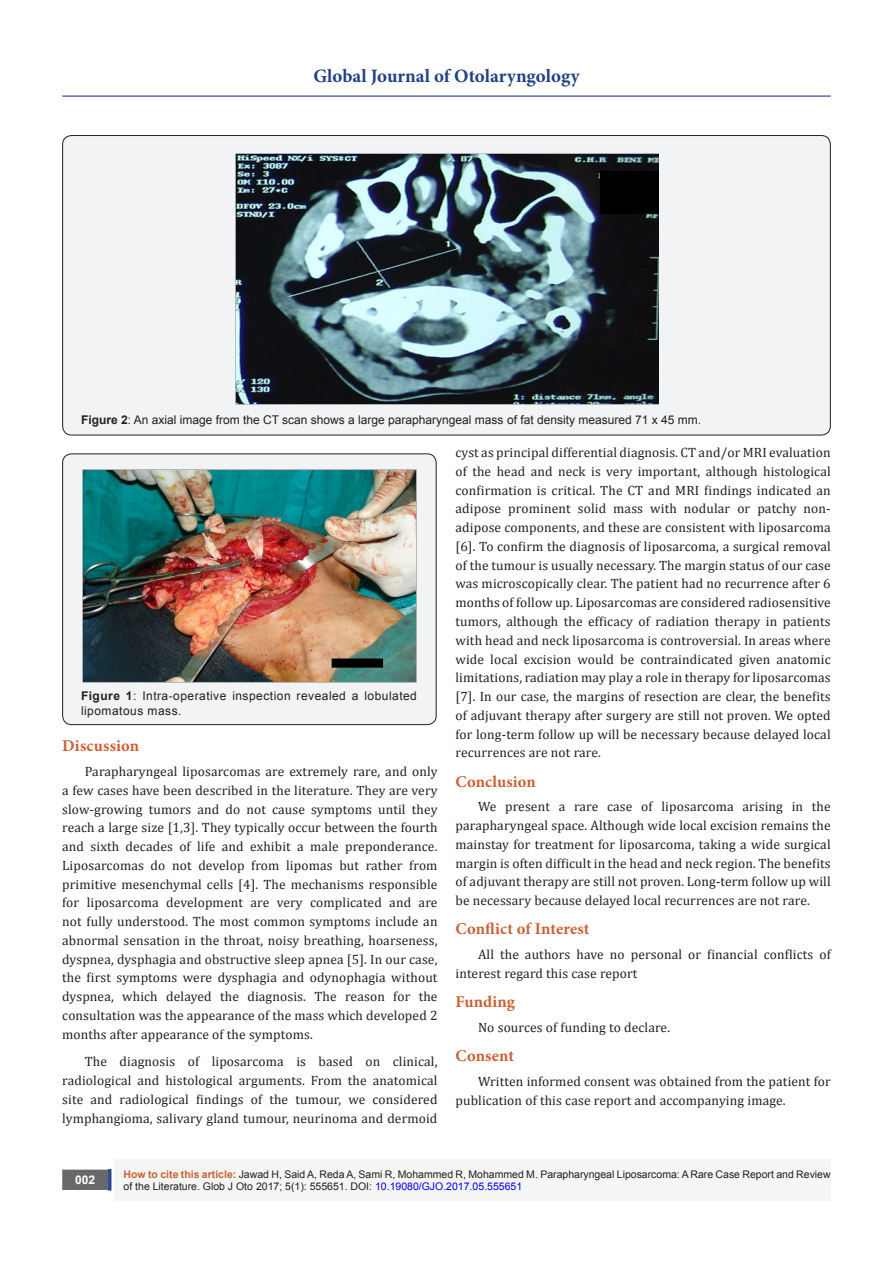
<style>
.page{position:relative;width:893px;height:1263px;background:#fff}
.page>*{position:absolute;margin:0;border:0;box-sizing:border-box;transform-origin:0 0}
.t1{font:700 18.9px "Minion Pro";color:#204186}
.No_Spacing{font:700 16.5px "Minion Pro";letter-spacing:.01em;color:#ca6035}
.No_Spacing-2{font:13.5px/18.8px "Cambria";letter-spacing:.01em;color:#231f20;text-align:justify}
.t2{font:12px "Arial";color:#231f20}
.t3{font:12px/14.4px "Arial";letter-spacing:.04em;color:#231f20}
.t4{font:700 12px "Arial";color:#fff}
.t5{font:10.5px/12.6px "Arial";color:#231f20}
.s1{font-weight:700}
.s2{font-weight:700;color:#ca6035}
.s3{color:#00f}
</style>
<div class="page">
<div style="left:115px;top:1160px;width:716px;height:41px;background:#f5f5f4"></div>
<div style="left:63px;top:1170px;width:44px;height:19px;background:#68676a"></div>
<div style="left:62px;top:1169px;width:46px;height:21px;border:2px solid #68676a"></div>
<div style="left:108px;top:1169px;width:3px;height:21px;background:#1c6d90;border:2px solid #253f8e"></div>
<hr style="left:62px;top:96px;width:769px;height:1px;background:#253f8e">
<div style="left:63px;top:136px;width:767px;height:299px;background:#f2f3f4;border-radius:9px"></div>
<img style="left:235px;top:153px;width:424px;height:251px">
<div style="left:63px;top:454px;width:373px;height:271px;background:#f2f3f4;border-radius:9px"></div>
<div style="left:62px;top:453px;width:375px;height:272px;border:1px solid #231f20;border-radius:9px"></div>
<img style="left:83px;top:469px;width:334px;height:214px">
<h1 class="t1" style="left:313px;top:63px;width:268px">Global Journal of Otolaryngology</h1>
<p class="t2" style="left:81px;top:412px;width:622px"><span class="s1">Figure 2</span>: An axial image from the CT scan shows a large parapharyngeal mass of fat density measured 71 x 45 mm.</p>
<p class="t3" style="left:81px;top:689px;width:337px"><span class="s1">Figure 1</span>: Intra-operative inspection revealed a lobulated lipomatous mass.</p>
<p class="No_Spacing" style="left:62px;top:734px;width:78px">Discussion</p>
<p class="No_Spacing-2" style="left:62px;top:762px;width:377px;text-indent:22px">Parapharyngeal liposarcomas are extremely rare, and only a few cases have been described in the literature. They are very slow-growing tumors and do not cause symptoms until they reach a large size [1,3]. They typically occur between the fourth and sixth decades of life and exhibit a male preponderance.<br>Liposarcomas do not develop from lipomas but rather from primitive mesenchymal cells [4]. The mechanisms responsible for liposarcoma development are very complicated and are not fully understood. The most common symptoms include an abnormal sensation in the throat, noisy breathing, hoarseness, dyspnea, dysphagia and obstructive sleep apnea [5]. In our case, the first symptoms were dysphagia and odynophagia without dyspnea, which delayed the diagnosis. The reason for the consultation was the appearance of the mass which developed 2 months after appearance of the symptoms.</p>
<p class="No_Spacing-2" style="left:62px;top:1052px;width:377px;text-indent:22px">The diagnosis of liposarcoma is based on clinical, radiological and histological arguments. From the anatomical site and radiological findings of the tumour, we considered lymphangioma, salivary gland tumour, neurinoma and dermoid</p>
<p class="No_Spacing-2" style="left:455px;top:443px;width:377px">cyst as principal differential diagnosis. CT and/or MRI evaluation of the head and neck is very important, although histological confirmation is critical. The CT and MRI findings indicated an adipose prominent solid mass with nodular or patchy non&shy;adipose components, and these are consistent with liposarcoma [6]. To confirm the diagnosis of liposarcoma, a surgical removal of the tumour is usually necessary. The margin status of our case was microscopically clear. The patient had no recurrence after 6 months of follow up. Liposarcomas are considered radiosensitive tumors, although the efficacy of radiation therapy in patients with head and neck liposarcoma is controversial. In areas where wide local excision would be contraindicated given anatomic limitations, radiation may play a role in therapy for liposarcomas [7]. In our case, the margins of resection are clear, the benefits of adjuvant therapy after surgery are still not proven. We opted for long-term follow up will be necessary because delayed local recurrences are not rare.</p>
<p class="No_Spacing" style="left:455px;top:770px;width:82px">Conclusion</p>
<p class="No_Spacing-2" style="left:455px;top:797px;width:377px;text-indent:22px">We present a rare case of liposarcoma arising in the parapharyngeal space. Although wide local excision remains the mainstay for treatment for liposarcoma, taking a wide surgical margin is often difficult in the head and neck region. The benefits of adjuvant therapy are still not proven. Long-term follow up will be necessary because delayed local recurrences are not rare.</p>
<p class="No_Spacing" style="left:455px;top:917px;width:135px">Conflict of Interest</p>
<p class="No_Spacing-2" style="left:455px;top:945px;width:377px;text-indent:22px">All the authors have no personal or financial conflicts of interest regard this case report</p>
<p class="No_Spacing" style="left:455px;top:990px;width:61px">Funding</p>
<p class="No_Spacing-2" style="left:478px;top:1018px;width:194px">No sources of funding to declare.</p>
<p class="No_Spacing" style="left:455px;top:1044px;width:60px">Consent</p>
<p class="No_Spacing-2" style="left:455px;top:1072px;width:377px;text-indent:22px">Written informed consent was obtained from the patient for publication of this case report and accompanying image.</p>
<p class="t4" style="left:75px;top:1172px;width:22px">002</p>
<p class="t5" style="left:124px;top:1168px;width:709px"><span class="s2">How to cite this article:</span> Jawad H, Said A, Reda A, Sami R, Mohammed R, Mohammed M. Parapharyngeal Liposarcoma: A Rare Case Report and Review of the Literature. Glob J Oto 2017; 5(1): 555651. DOI: <span class="s3">10.19080/GJO.2017.05.555651</span></p>
</div>
